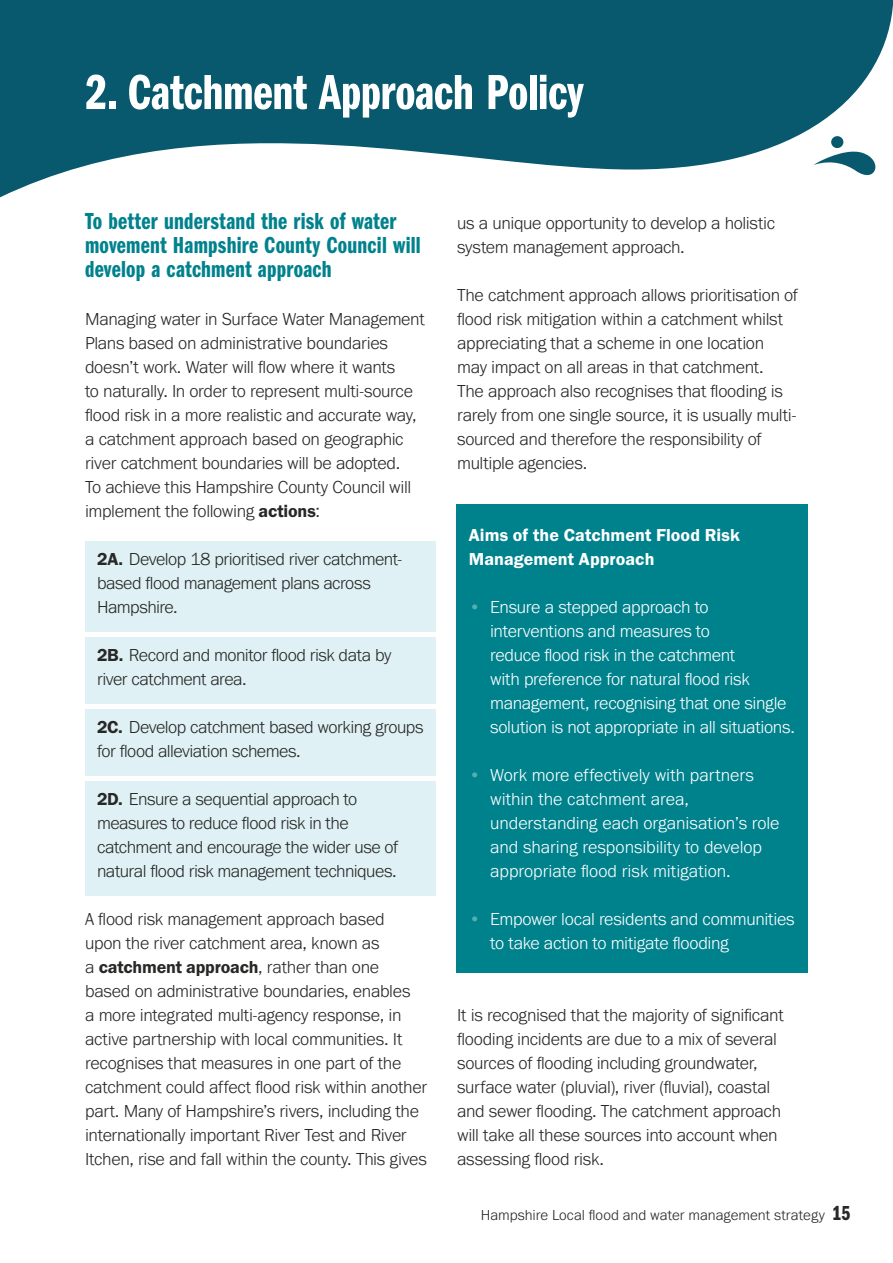
<style>
.page{position:relative;width:893px;height:1263px;background:#fff}
.page>*{position:absolute;margin:0;border:0;box-sizing:border-box;transform-origin:0 0}
.Heading_1{font:51px "Franklin Gothic URW Com Dem";letter-spacing:-.005em;color:#fff}
.Intro{font:24px/24px "Franklin Gothic URW Com Dem";letter-spacing:.01em;color:#00828d}
.Body_copy{font:300 18px/24px "Franklin Gothic URW";letter-spacing:-.015em;color:#282827}
.t1{font:300 18px/24px "Franklin Gothic URW";letter-spacing:-.015em;color:#fff}
.Body_copy_-_blue_sha{font:300 18px/24px "Franklin Gothic URW";letter-spacing:-.03em;color:#282827}
.Body_copy-2{font:18px/24px "Franklin Gothic URW Dem";color:#fff}
.t2{font:300 15px "Franklin Gothic URW";color:#282827}
.s1{font-family:"Franklin Gothic URW Dem";font-weight:400}
.s2{color:#55afb1}
.s3{font-family:"Franklin Gothic URW Com Dem";font-weight:400;font-size:21px}
</style>
<div class="page">
<svg style="left:0;top:0;width:893px;height:197px;fill:#08596d"></svg>
<svg style="left:811px;top:147px;width:73px;height:38px"></svg>
<div style="left:831px;top:136px;width:13px;height:12px;background:#08596d;border-radius:50%"></div>
<div style="left:85px;top:541px;width:351px;height:90px;background:#e0f1f5"></div>
<div style="left:85px;top:637px;width:351px;height:66px;background:#e0f1f5"></div>
<div style="left:85px;top:709px;width:351px;height:66px;background:#e0f1f5"></div>
<div style="left:85px;top:781px;width:351px;height:114px;background:#e0f1f5"></div>
<div style="left:457px;top:505px;width:351px;height:468px;background:#00828d"></div>
<p class="Heading_1" style="left:85px;top:57px;width:500px">2. Catchment Approach Policy</p>
<p class="Intro" style="left:85px;top:208px;width:337px">To better understand the risk of water movement Hampshire County Council will develop a catchment approach</p>
<p class="Body_copy" style="left:85px;top:307px;width:341px">Managing water in Surface Water Management Plans based on administrative boundaries doesn’t work. Water will flow where it wants<br>to naturally. In order to represent multi-source flood risk in a more realistic and accurate way, a catchment approach based on geographic river catchment boundaries will be adopted.<br>To achieve this Hampshire County Council will implement the following <span class="s1">actions</span>:</p>
<p class="Body_copy_-_blue_sha" style="left:97px;top:547px;width:306px"><span class="s1">2A.</span> Develop 18 prioritised river catchment&shy;based flood management plans across<br>Hampshire.</p>
<p class="Body_copy_-_blue_sha" style="left:97px;top:643px;width:296px"><span class="s1">2B.</span> Record and monitor flood risk data by river catchment area.</p>
<p class="Body_copy_-_blue_sha" style="left:97px;top:715px;width:328px"><span class="s1">2C.</span> Develop catchment based working groups for flood alleviation schemes.</p>
<p class="Body_copy_-_blue_sha" style="left:97px;top:787px;width:303px"><span class="s1">2D.</span> Ensure a sequential approach to measures to reduce flood risk in the catchment and encourage the wider use of natural flood risk management techniques.</p>
<p class="Body_copy" style="left:85px;top:907px;width:344px">A flood risk management approach based<br>upon the river catchment area, known as<br>a <span class="s1">catchment approach</span>, rather than one based on administrative boundaries, enables<br>a more integrated multi-agency response, in active partnership with local communities. It recognises that measures in one part of the catchment could affect flood risk within another part. Many of Hampshire’s rivers, including the internationally important River Test and River Itchen, rise and fall within the county. This gives</p>
<p class="Body_copy" style="left:457px;top:211px;width:320px">us a unique opportunity to develop a holistic system management approach.</p>
<p class="Body_copy" style="left:457px;top:283px;width:342px">The catchment approach allows prioritisation of flood risk mitigation within a catchment whilst appreciating that a scheme in one location may impact on all areas in that catchment.<br>The approach also recognises that flooding is rarely from one single source, it is usually multi&shy;sourced and therefore the responsibility of multiple agencies.</p>
<p class="Body_copy-2" style="left:469px;top:523px;width:272px">Aims of the Catchment Flood Risk<br>Management Approach</p>
<p class="t1" style="left:490px;top:595px;width:306px;text-indent:-21px"><span class="s2">•</span> Ensure a stepped approach to interventions and measures to<br>reduce flood risk in the catchment<br>with preference for natural flood risk management, recognising that one single solution is not appropriate in all situations.</p>
<p class="t1" style="left:490px;top:763px;width:291px;text-indent:-21px"><span class="s2">•</span> Work more effectively with partners within the catchment area, understanding each organisation’s role and sharing responsibility to develop appropriate flood risk mitigation.</p>
<p class="t1" style="left:490px;top:907px;width:306px;text-indent:-21px"><span class="s2">•</span> Empower local residents and communities to take action to mitigate flooding</p>
<p class="Body_copy" style="left:457px;top:1003px;width:328px">It is recognised that the majority of significant flooding incidents are due to a mix of several sources of flooding including groundwater, surface water (pluvial), river (fluvial), coastal and sewer flooding. The catchment approach will take all these sources into account when assessing flood risk.</p>
<p class="t2" style="left:481px;top:1205px;width:371px">Hampshire Local flood and water management strategy <span class="s3">15</span></p>
</div>
